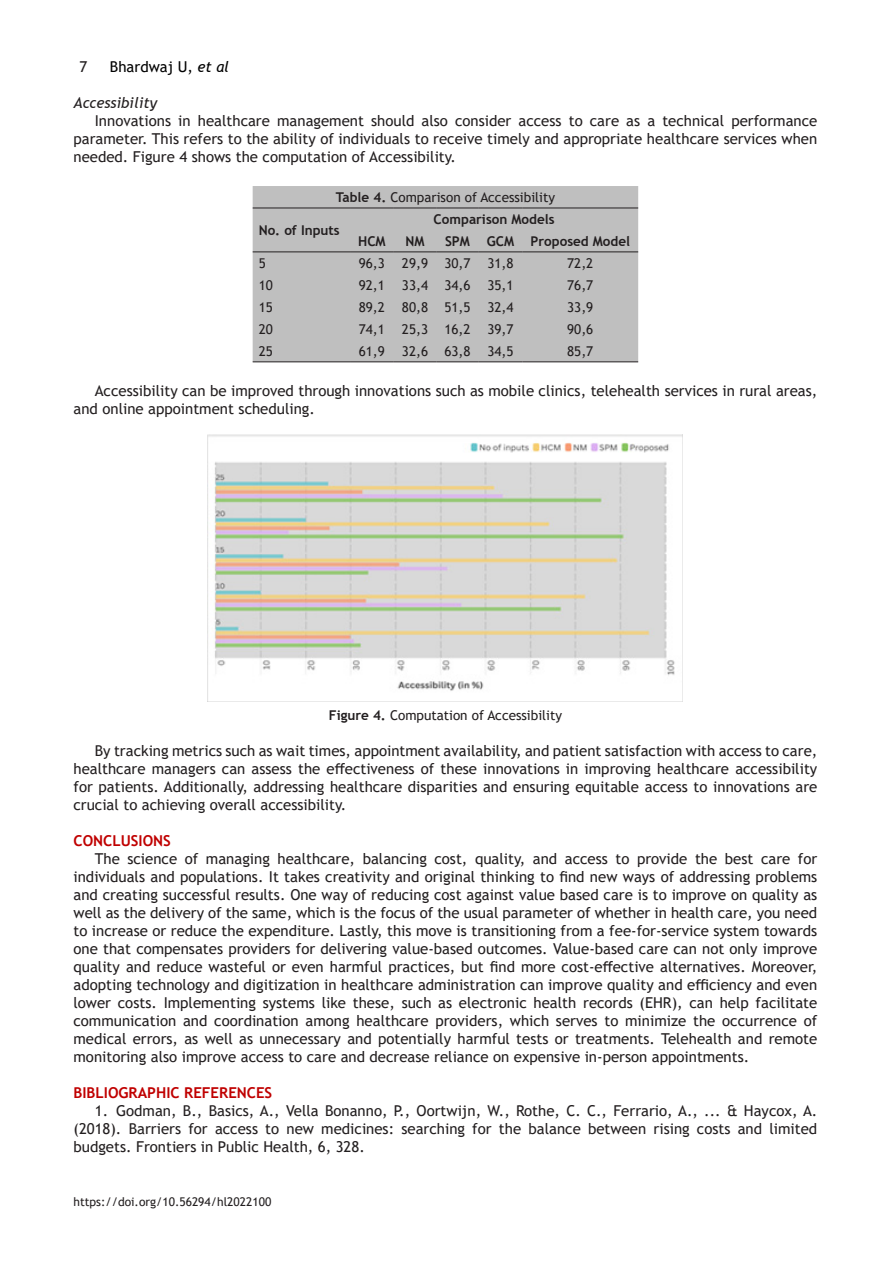
<style>
.page{position:relative;width:893px;height:1263px;background:#fff}
.page>*{position:absolute;margin:0;border:0;box-sizing:border-box;transform-origin:0 0}
.t1{font:15px/18px "Trebuchet MS";color:#231f20;text-align:justify}
.t2{font:700 15px "Trebuchet MS";color:#c00000}
.t3{font:15px "Trebuchet MS";color:#000}
.t4{font:italic 15px "Trebuchet MS";color:#231f20}
.table_copy{font:13.5px "Trebuchet MS";color:#231f20}
.table_col_head{font:13.5px "Trebuchet MS";color:#231f20}
.table_col_head-2{font:700 13.5px "Trebuchet MS";color:#231f20}
.table_col_subhead{font:700 13.5px "Trebuchet MS";color:#231f20}
.t5{font:12px "Trebuchet MS";color:#231f20}
.s1{font-style:italic}
.s2{font-weight:700}
</style>
<div class="page">
<div style="left:253px;top:186px;width:385px;height:175px;background:#bfbfbf"></div>
<hr style="left:253px;top:252px;width:97px;height:1px;background:#231f20">
<hr style="left:350px;top:252px;width:44px;height:1px;background:#231f20">
<hr style="left:394px;top:252px;width:42px;height:1px;background:#231f20">
<hr style="left:436px;top:252px;width:43px;height:1px;background:#231f20">
<hr style="left:479px;top:252px;width:43px;height:1px;background:#231f20">
<hr style="left:522px;top:252px;width:116px;height:1px;background:#231f20">
<hr style="left:253px;top:208px;width:97px;height:1px;background:#231f20">
<hr style="left:350px;top:208px;width:44px;height:1px;background:#231f20">
<hr style="left:394px;top:208px;width:42px;height:1px;background:#231f20">
<hr style="left:436px;top:208px;width:43px;height:1px;background:#231f20">
<hr style="left:479px;top:208px;width:43px;height:1px;background:#231f20">
<hr style="left:522px;top:208px;width:116px;height:1px;background:#231f20">
<hr style="left:253px;top:361px;width:97px;height:1px;background:#231f20">
<hr style="left:350px;top:361px;width:44px;height:1px;background:#231f20">
<hr style="left:394px;top:361px;width:42px;height:1px;background:#231f20">
<hr style="left:436px;top:361px;width:43px;height:1px;background:#231f20">
<hr style="left:479px;top:361px;width:43px;height:1px;background:#231f20">
<hr style="left:522px;top:361px;width:116px;height:1px;background:#231f20">
<img style="left:207px;top:434px;width:476px;height:268px">
<p class="t1" style="left:80px;top:58px;width:9px">7</p>
<p class="t3" style="left:110px;top:57px;width:121px">Bhardwaj U, <span class="s1">et al</span></p>
<p class="t4" style="left:74px;top:94px;width:85px">Accessibility</p>
<p class="t1" style="left:74px;top:112px;width:745px;text-indent:21px">Innovations in healthcare management should also consider access to care as a technical performance parameter. This refers to the ability of individuals to receive timely and appropriate healthcare services when needed. Figure 4 shows the computation of Accessibility.</p>
<p class="table_col_head" style="left:336px;top:189px;width:221px"><span class="s2">Table 4.</span> Comparison of Accessibility</p>
<p class="table_col_head-2" style="left:259px;top:222px;width:83px">No. of Inputs</p>
<p class="table_col_head-2" style="left:434px;top:211px;width:122px">Comparison Models</p>
<p class="table_col_subhead" style="left:358px;top:233px;width:29px">HCM</p>
<p class="table_col_subhead" style="left:405px;top:233px;width:21px">NM</p>
<p class="table_col_subhead" style="left:445px;top:233px;width:26px">SPM</p>
<p class="table_col_subhead" style="left:487px;top:233px;width:29px">GCM</p>
<p class="table_col_subhead" style="left:530px;top:233px;width:101px">Proposed Model</p>
<p class="table_copy" style="left:259px;top:255px;width:9px">5</p>
<p class="table_copy" style="left:359px;top:255px;width:28px">96,3</p>
<p class="table_copy" style="left:402px;top:255px;width:28px">29,9</p>
<p class="table_copy" style="left:444px;top:255px;width:28px">30,7</p>
<p class="table_copy" style="left:487px;top:255px;width:28px">31,8</p>
<p class="table_copy" style="left:567px;top:255px;width:28px">72,2</p>
<p class="table_copy" style="left:259px;top:277px;width:16px">10</p>
<p class="table_copy" style="left:359px;top:277px;width:28px">92,1</p>
<p class="table_copy" style="left:402px;top:277px;width:28px">33,4</p>
<p class="table_copy" style="left:444px;top:277px;width:28px">34,6</p>
<p class="table_copy" style="left:487px;top:277px;width:28px">35,1</p>
<p class="table_copy" style="left:567px;top:277px;width:28px">76,7</p>
<p class="table_copy" style="left:259px;top:299px;width:16px">15</p>
<p class="table_copy" style="left:359px;top:299px;width:28px">89,2</p>
<p class="table_copy" style="left:402px;top:299px;width:28px">80,8</p>
<p class="table_copy" style="left:444px;top:299px;width:28px">51,5</p>
<p class="table_copy" style="left:487px;top:299px;width:28px">32,4</p>
<p class="table_copy" style="left:567px;top:299px;width:28px">33,9</p>
<p class="table_copy" style="left:259px;top:321px;width:16px">20</p>
<p class="table_copy" style="left:359px;top:321px;width:28px">74,1</p>
<p class="table_copy" style="left:402px;top:321px;width:28px">25,3</p>
<p class="table_copy" style="left:444px;top:321px;width:28px">16,2</p>
<p class="table_copy" style="left:487px;top:321px;width:28px">39,7</p>
<p class="table_copy" style="left:567px;top:321px;width:28px">90,6</p>
<p class="table_copy" style="left:259px;top:343px;width:16px">25</p>
<p class="table_copy" style="left:359px;top:343px;width:28px">61,9</p>
<p class="table_copy" style="left:402px;top:343px;width:28px">32,6</p>
<p class="table_copy" style="left:444px;top:343px;width:28px">63,8</p>
<p class="table_copy" style="left:487px;top:343px;width:28px">34,5</p>
<p class="table_copy" style="left:567px;top:343px;width:28px">85,7</p>
<p class="t1" style="left:74px;top:382px;width:745px;text-indent:21px">Accessibility can be improved through innovations such as mobile clinics, telehealth services in rural areas, and online appointment scheduling.</p>
<p class="table_col_head" style="left:329px;top:707px;width:235px"><span class="s2">Figure 4.</span> Computation of Accessibility</p>
<p class="t1" style="left:74px;top:742px;width:745px;text-indent:21px">By tracking metrics such as wait times, appointment availability, and patient satisfaction with access to care, healthcare managers can assess the effectiveness of these innovations in improving healthcare accessibility for patients. Additionally, addressing healthcare disparities and ensuring equitable access to innovations are crucial to achieving overall accessibility.</p>
<p class="t2" style="left:74px;top:831px;width:99px">CONCLUSIONS</p>
<p class="t1" style="left:74px;top:850px;width:745px;text-indent:21px">The science of managing healthcare, balancing cost, quality, and access to provide the best care for individuals and populations. It takes creativity and original thinking to find new ways of addressing problems and creating successful results. One way of reducing cost against value based care is to improve on quality as well as the delivery of the same, which is the focus of the usual parameter of whether in health care, you need to increase or reduce the expenditure. Lastly, this move is transitioning from a fee-for-service system towards one that compensates providers for delivering value-based outcomes. Value-based care can not only improve quality and reduce wasteful or even harmful practices, but find more cost-effective alternatives. Moreover, adopting technology and digitization in healthcare administration can improve quality and efficiency and even lower costs. Implementing systems like these, such as electronic health records (EHR), can help facilitate communication and coordination among healthcare providers, which serves to minimize the occurrence of medical errors, as well as unnecessary and potentially harmful tests or treatments. Telehealth and remote monitoring also improve access to care and decrease reliance on expensive in-person appointments.</p>
<p class="t2" style="left:74px;top:1083px;width:200px">BIBLIOGRAPHIC REFERENCES</p>
<p class="t1" style="left:74px;top:1102px;width:745px;text-indent:21px">1. Godman, B., Basics, A., Vella Bonanno, P., Oortwijn, W., Rothe, C. C., Ferrario, A., ... &amp; Haycox, A. (2018). Barriers for access to new medicines: searching for the balance between rising costs and limited budgets. Frontiers in Public Health, 6, 328.</p>
<p class="t5" style="left:74px;top:1194px;width:199px">https://doi.org/10.56294/hl2022100</p>
</div>
